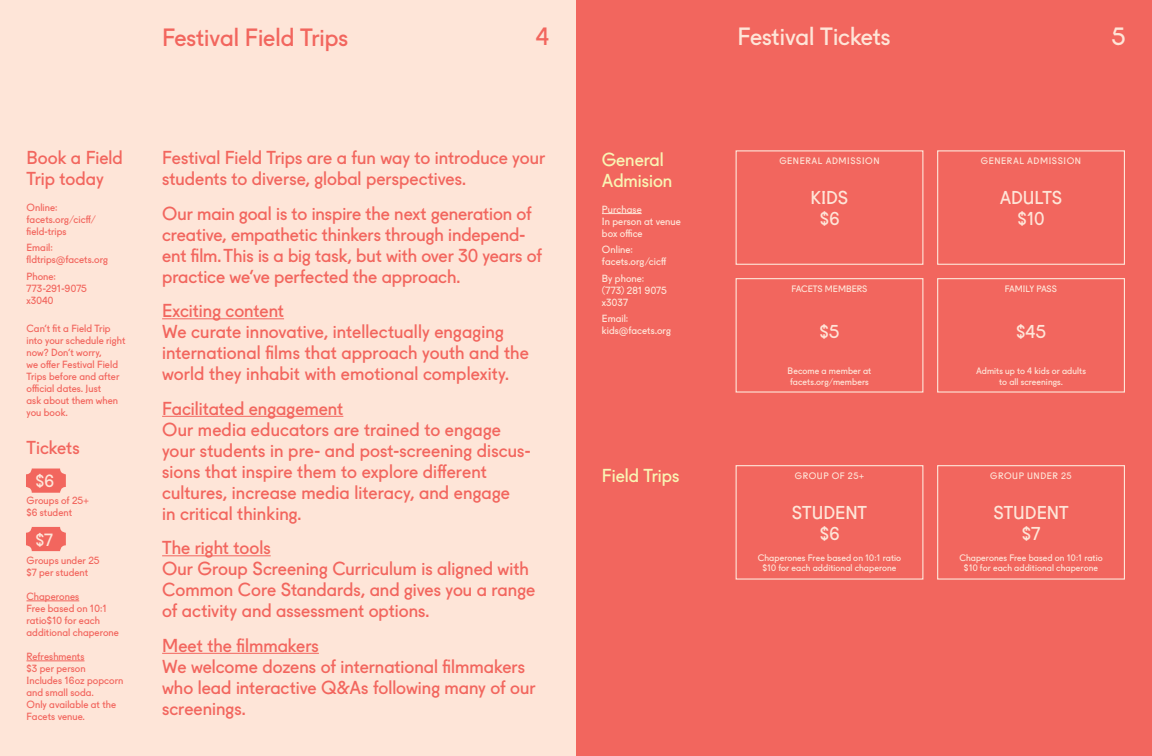
<style>
.page{position:relative;width:1152px;height:756px;background:#fff}
.page>*{position:absolute;margin:0;border:0;box-sizing:border-box;transform-origin:0 0}
.t1{font:24px "Fugue";color:#f2665e}
.t2{font:24px "Fugue";color:#fee5d8}
.t3{font:18px/21px "Fugue";color:#f2665e}
.t4{font:18px/21px "Fugue";color:#f9f5b4}
.t5{font:17.9px/21.5px "Fugue";letter-spacing:-.005em;color:#fee5d8;text-align:center}
.t6{font:17px "Fugue";color:#fee5d8}
.t7{font:10px/12px "Fugue";letter-spacing:.005em;color:#f2665e}
.t8{font:10px/12px "Fugue";letter-spacing:.005em;color:#fee5d8}
.t9{font:9px/10.8px "Fugue";letter-spacing:.01em;color:#fee5d8;text-align:center}
.t10{font:9px "Fugue";letter-spacing:.06em;color:#fee5d8}
.t11{font:9px "Fugue";letter-spacing:.065em;color:#fee5d8}
.t12{font:8.9px/10.7px "Fugue";letter-spacing:.005em;color:#fee5d8;text-align:center}
</style>
<div class="page">
<div style="left:576px;top:0;width:576px;height:756px;background:#f2665e"></div>
<div style="left:0;top:0;width:576px;height:756px;background:#fee5d8"></div>
<div style="left:937px;top:150px;width:188px;height:115px;border:1px solid #fee5d8"></div>
<div style="left:937px;top:465px;width:188px;height:115px;border:1px solid #fee5d8"></div>
<hr style="left:162px;top:318px;width:122px;height:1px;background:#f2665e">
<hr style="left:162px;top:416px;width:181px;height:1px;background:#f2665e">
<hr style="left:162px;top:555px;width:109px;height:1px;background:#f2665e">
<hr style="left:162px;top:653px;width:157px;height:1px;background:#f2665e">
<div style="left:736px;top:278px;width:187px;height:115px;border:1px solid #fee5d8"></div>
<div style="left:736px;top:150px;width:187px;height:115px;border:1px solid #fee5d8"></div>
<div style="left:736px;top:465px;width:187px;height:115px;border:1px solid #fee5d8"></div>
<div style="left:937px;top:278px;width:188px;height:115px;border:1px solid #fee5d8"></div>
<div style="left:26px;top:469px;width:40px;height:24px;background:#f2665e;border-radius:6px"></div>
<div style="left:26px;top:527px;width:40px;height:24px;background:#f2665e;border-radius:6px"></div>
<hr style="left:26px;top:601px;width:53px;height:1px;background:#f2665e">
<hr style="left:26px;top:661px;width:59px;height:1px;background:#f2665e">
<hr style="left:602px;top:213px;width:40px;height:1px;background:#fee5d8">
<h1 class="t1" style="left:162px;top:18px;width:188px">Festival Field Trips</h1>
<h1 class="t2" style="left:738px;top:18px;width:154px">Festival Tickets</h1>
<h1 class="t1" style="left:536px;top:18px;width:15px">4</h1>
<h1 class="t2" style="left:1112px;top:18px;width:15px">5</h1>
<p class="t3" style="left:26px;top:145px;width:98px">Book a Field<br>Trip today</p>
<p class="t7" style="left:26px;top:200px;width:71px">Online: facets.org/cicff/ field-trips</p>
<p class="t7" style="left:26px;top:240px;width:83px">Email: fldtrips@facets.org</p>
<p class="t7" style="left:26px;top:269px;width:62px">Phone:<br>773-291-9075 x3040</p>
<p class="t7" style="left:26px;top:321px;width:100px">Can’t fit a Field Trip into your schedule right now? Don’t worry,<br>we offer Festival Field<br>Trips before and after official dates. Just<br>ask about them when you book.</p>
<p class="t3" style="left:26px;top:436px;width:55px">Tickets</p>
<p class="t6" style="left:35px;top:468px;width:20px">$6</p>
<p class="t7" style="left:26px;top:493px;width:64px">Groups of 25+ $6 student</p>
<p class="t6" style="left:36px;top:526px;width:19px">$7</p>
<p class="t7" style="left:26px;top:553px;width:75px">Groups under 25 $7 per student</p>
<p class="t7" style="left:26px;top:589px;width:94px">Chaperones<br>Free based on 10:1 ratio$10 for each additional chaperone</p>
<p class="t7" style="left:26px;top:649px;width:98px">Refreshments<br>$3 per person<br>Includes 16oz popcorn and small soda.<br>Only available at the<br>Facets venue.</p>
<p class="t3" style="left:162px;top:145px;width:385px">Festival Field Trips are a fun way to introduce your students to diverse, global perspectives.</p>
<p class="t3" style="left:162px;top:201px;width:381px">Our main goal is to inspire the next generation of creative, empathetic thinkers through independ&shy;ent film. This is a big task, but with over 30 years of practice we’ve perfected the approach.</p>
<p class="t3" style="left:162px;top:298px;width:368px">Exciting content<br>We curate innovative, intellectually engaging international films that approach youth and the world they inhabit with emotional complexity.</p>
<p class="t3" style="left:162px;top:396px;width:370px">Facilitated engagement<br>Our media educators are trained to engage your students in pre- and post-screening discus&shy;sions that inspire them to explore different cultures, increase media literacy, and engage<br>in critical thinking.</p>
<p class="t3" style="left:162px;top:535px;width:375px">The right tools<br>Our Group Screening Curriculum is aligned with Common Core Standards, and gives you a range of activity and assessment options.</p>
<p class="t3" style="left:162px;top:633px;width:375px">Meet the filmmakers<br>We welcome dozens of international filmmakers who lead interactive Q&amp;As following many of our screenings.</p>
<p class="t4" style="left:602px;top:147px;width:72px">General<br>Admision</p>
<p class="t8" style="left:602px;top:202px;width:80px">Purchase<br>In person at venue box office</p>
<p class="t8" style="left:602px;top:243px;width:66px">Online: facets.org/cicff</p>
<p class="t8" style="left:602px;top:271px;width:66px">By phone: (773) 281 9075 x3037</p>
<p class="t8" style="left:602px;top:312px;width:71px">Email: kids@facets.org</p>
<p class="t4" style="left:602px;top:463px;width:79px">Field Trips</p>
<p class="t10" style="left:779px;top:154px;width:102px">GENERAL ADMISSION</p>
<p class="t5" style="left:811px;top:185px;width:39px">KIDS $6</p>
<p class="t12" style="left:792px;top:282px;width:77px">FACETS MEMBERS</p>
<p class="t5" style="left:820px;top:319px;width:21px">$5</p>
<p class="t9" style="left:788px;top:365px;width:85px;text-align:left">Become a member at facets.org/members</p>
<p class="t10" style="left:795px;top:469px;width:71px">GROUP OF 25+</p>
<p class="t5" style="left:792px;top:500px;width:77px">STUDENT $6</p>
<p class="t9" style="left:758px;top:551px;width:145px">Chaperones Free based on 10:1 ratio $10 for each additional chaperone</p>
<p class="t10" style="left:981px;top:154px;width:102px">GENERAL ADMISSION</p>
<p class="t5" style="left:1000px;top:185px;width:64px">ADULTS $10</p>
<p class="t12" style="left:1005px;top:282px;width:54px">FAMILY PASS</p>
<p class="t5" style="left:1016px;top:319px;width:32px">$45</p>
<p class="t12" style="left:976px;top:365px;width:111px">Admits up to 4 kids or adults to all screenings.</p>
<p class="t11" style="left:990px;top:469px;width:83px">GROUP UNDER 25</p>
<p class="t5" style="left:993px;top:500px;width:77px">STUDENT $7</p>
<p class="t9" style="left:959px;top:551px;width:145px">Chaperones Free based on 10:1 ratio $10 for each additional chaperone</p>
</div>
